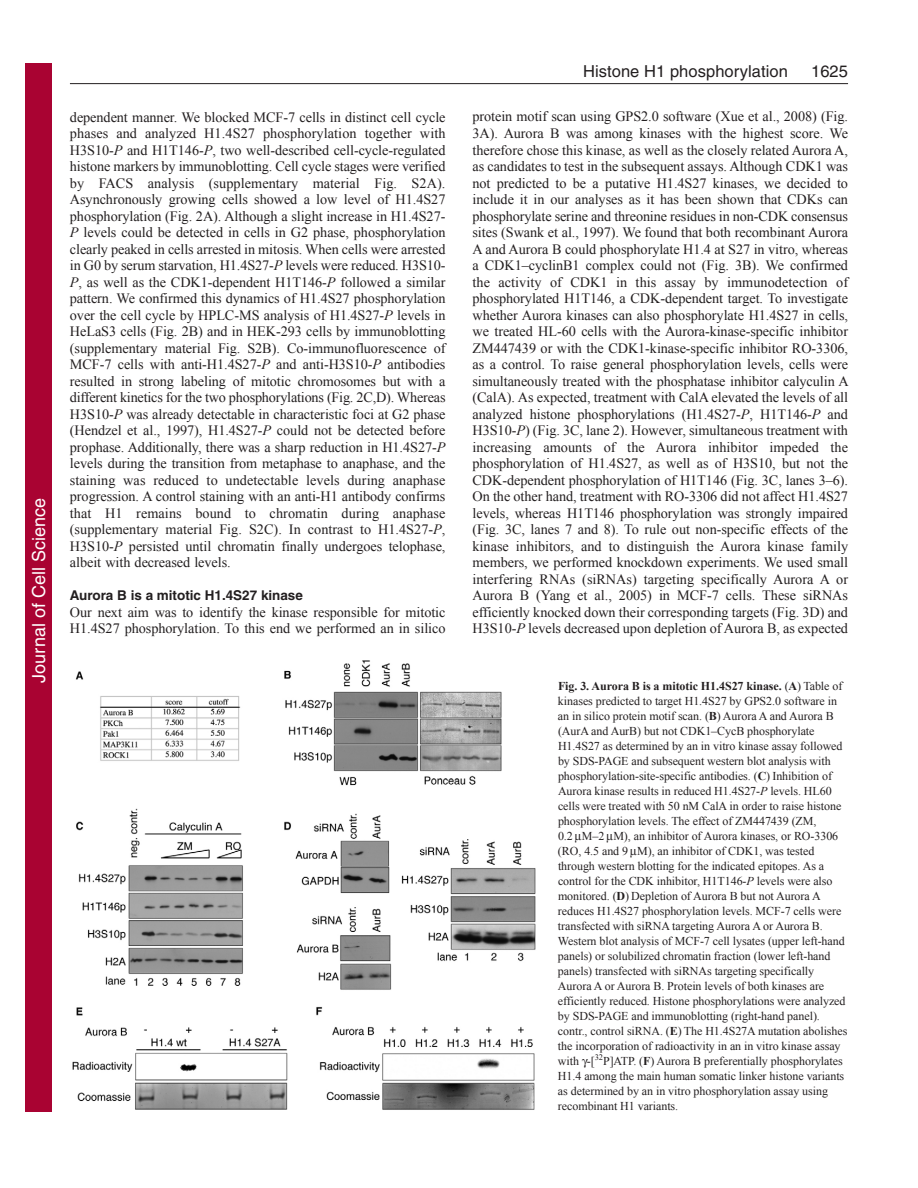
<style>
.page{position:relative;width:918px;height:1188px;background:#fff}
.page>*{position:absolute;margin:0;border:0;box-sizing:border-box;transform-origin:0 0}
.t1{font:18px "Helvetica";color:#fff}
.t2{font:16.5px "Helvetica";letter-spacing:.005em;color:#231f20}
.t3{font:14.25px/16.5px "Times New Roman";letter-spacing:-.005em;color:#231f20;text-align:justify}
.t4{font:700 13.5px "Helvetica";color:#231f20}
.t5{font:12px/15px "Times New Roman";letter-spacing:-.005em;color:#231f20}
.s1{font-style:italic}
.s2{font-weight:700}
</style>
<div class="page">
<hr style="left:70px;top:83px;width:778px;height:1px;background:#231f20">
<img style="left:72px;top:660px;width:464px;height:450px">
<div style="left:26px;top:64px;width:26px;height:1048px;background:#a90332"></div>
<p class="t1" style="left:28px;top:683px;width:186px;rotate:-90deg">Journal of Cell Science</p>
<p class="t3" style="left:70px;top:108px;width:377px">dependent manner. We blocked MCF-7 cells in distinct cell cycle phases and analyzed H1.4S27 phosphorylation together with H3S10-<span class="s1">P</span> and H1T146-<span class="s1">P</span>, two well-described cell-cycle-regulated histone markers by immunoblotting. Cell cycle stages were verified by FACS analysis (supplementary material Fig. S2A).<br>Asynchronously growing cells showed a low level of H1.4S27 phosphorylation (Fig. 2A). Although a slight increase in H1.4S27- <span class="s1">P</span> levels could be detected in cells in G2 phase, phosphorylation clearly peaked in cells arrested in mitosis. When cells were arrested in G0 by serum starvation, H1.4S27-<span class="s1">P</span> levels were reduced. H3S10- <span class="s1">P</span>, as well as the CDK1-dependent H1T146-<span class="s1">P</span> followed a similar pattern. We confirmed this dynamics of H1.4S27 phosphorylation over the cell cycle by HPLC-MS analysis of H1.4S27-<span class="s1">P</span> levels in HeLaS3 cells (Fig. 2B) and in HEK-293 cells by immunoblotting (supplementary material Fig. S2B). Co-immunofluorescence of MCF-7 cells with anti-H1.4S27-<span class="s1">P</span> and anti-H3S10-<span class="s1">P</span> antibodies resulted in strong labeling of mitotic chromosomes but with a different kinetics for the two phosphorylations (Fig. 2C,D). Whereas H3S10-<span class="s1">P</span> was already detectable in characteristic foci at G2 phase (Hendzel et al., 1997), H1.4S27-<span class="s1">P</span> could not be detected before prophase. Additionally, there was a sharp reduction in H1.4S27-<span class="s1">P </span>levels during the transition from metaphase to anaphase, and the staining was reduced to undetectable levels during anaphase progression. A control staining with an anti-H1 antibody confirms that H1 remains bound to chromatin during anaphase (supplementary material Fig. S2C). In contrast to H1.4S27-<span class="s1">P</span>, H3S10-<span class="s1">P</span> persisted until chromatin finally undergoes telophase, albeit with decreased levels.</p>
<p class="t4" style="left:70px;top:590px;width:235px">Aurora B is a mitotic H1.4S27 kinase</p>
<p class="t3" style="left:70px;top:603px;width:377px">Our next aim was to identify the kinase responsible for mitotic<br>H1.4S27 phosphorylation. To this end we performed an in silico</p>
<p class="t2" style="left:583px;top:65px;width:206px">Histone H1 phosphorylation</p>
<p class="t2" style="left:811px;top:65px;width:38px">1625</p>
<p class="t3" style="left:473px;top:108px;width:378px">protein motif scan using GPS2.0 software (Xue et al., 2008) (Fig.<br>3A). Aurora B was among kinases with the highest score. We therefore chose this kinase, as well as the closely related Aurora A, as candidates to test in the subsequent assays. Although CDK1 was not predicted to be a putative H1.4S27 kinases, we decided to include it in our analyses as it has been shown that CDKs can phosphorylate serine and threonine residues in non-CDK consensus sites (Swank et al., 1997). We found that both recombinant Aurora A and Aurora B could phosphorylate H1.4 at S27 in vitro, whereas a CDK1–cyclinB1 complex could not (Fig. 3B). We confirmed the activity of CDK1 in this assay by immunodetection of phosphorylated H1T146, a CDK-dependent target. To investigate whether Aurora kinases can also phosphorylate H1.4S27 in cells, we treated HL-60 cells with the Aurora-kinase-specific inhibitor ZM447439 or with the CDK1-kinase-specific inhibitor RO-3306, as a control. To raise general phosphorylation levels, cells were simultaneously treated with the phosphatase inhibitor calyculin A (CalA). As expected, treatment with CalA elevated the levels of all analyzed histone phosphorylations (H1.4S27-<span class="s1">P</span>, H1T146-<span class="s1">P</span> and H3S10-<span class="s1">P</span>) (Fig. 3C, lane 2). However, simultaneous treatment with increasing amounts of the Aurora inhibitor impeded the phosphorylation of H1.4S27, as well as of H3S10, but not the CDK-dependent phosphorylation of H1T146 (Fig. 3C, lanes 3–6).<br>On the other hand, treatment with RO-3306 did not affect H1.4S27 levels, whereas H1T146 phosphorylation was strongly impaired (Fig. 3C, lanes 7 and 8). To rule out non-specific effects of the kinase inhibitors, and to distinguish the Aurora kinase family members, we performed knockdown experiments. We used small interfering RNAs (siRNAs) targeting specifically Aurora A or Aurora B (Yang et al., 2005) in MCF-7 cells. These siRNAs efficiently knocked down their corresponding targets (Fig. 3D) and H3S10-<span class="s1">P</span> levels decreased upon depletion of Aurora B, as expected</p>
<p class="t5" style="left:558px;top:678px;width:291px"><span class="s2">Fig. 3. Aurora B is a mitotic H1.4S27 kinase.</span> (<span class="s2">A</span>) Table of kinases predicted to target H1.4S27 by GPS2.0 software in an in silico protein motif scan. (<span class="s2">B</span>) Aurora A and Aurora B (AurA and AurB) but not CDK1–CycB phosphorylate H1.4S27 as determined by an in vitro kinase assay followed by SDS-PAGE and subsequent western blot analysis with phosphorylation-site-specific antibodies. (<span class="s2">C</span>) Inhibition of Aurora kinase results in reduced H1.4S27-<span class="s1">P</span> levels. HL60 cells were treated with 50 nM CalA in order to raise histone phosphorylation levels. The effect of ZM447439 (ZM,<br>0.2 M–2 M), an inhibitor of Aurora kinases, or RO-3306 (RO, 4.5 and 9 M), an inhibitor of CDK1, was tested through western blotting for the indicated epitopes. As a control for the CDK inhibitor, H1T146-<span class="s1">P</span> levels were also monitored. (<span class="s2">D</span>) Depletion of Aurora B but not Aurora A reduces H1.4S27 phosphorylation levels. MCF-7 cells were transfected with siRNA targeting Aurora A or Aurora B.<br>Western blot analysis of MCF-7 cell lysates (upper left-hand panels) or solubilized chromatin fraction (lower left-hand panels) transfected with siRNAs targeting specifically Aurora A or Aurora B. Protein levels of both kinases are efficiently reduced. Histone phosphorylations were analyzed by SDS-PAGE and immunoblotting (right-hand panel). contr., control siRNA. (<span class="s2">E</span>) The H1.4S27A mutation abolishes the incorporation of radioactivity in an in vitro kinase assay with -[<sup>32</sup>P]ATP. (<span class="s2">F</span>) Aurora B preferentially phosphorylates H1.4 among the main human somatic linker histone variants as determined by an in vitro phosphorylation assay using recombinant H1 variants.</p>
</div>
